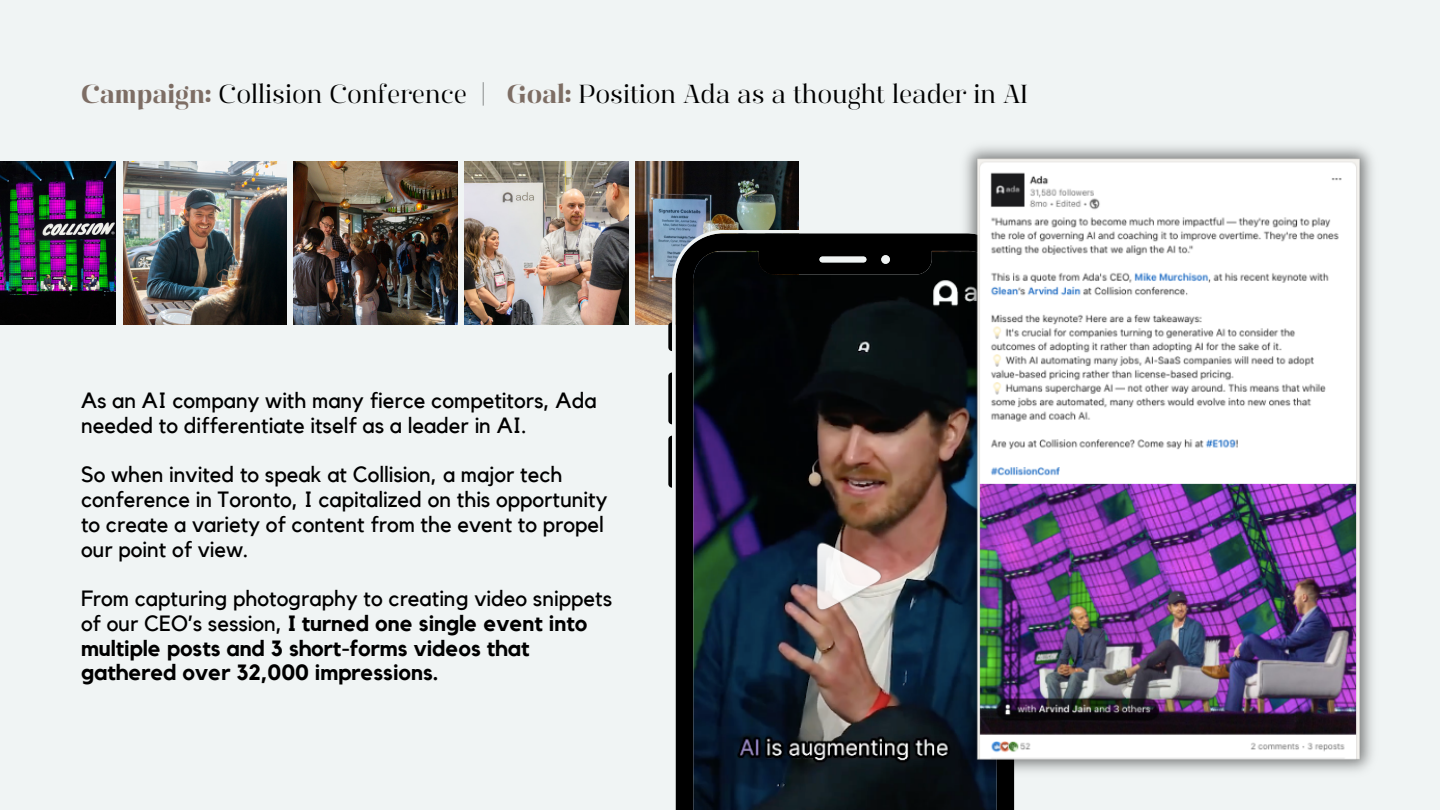
<style>
.page{position:relative;width:1440px;height:810px;background:#f0f4f4}
.page>*{position:absolute;margin:0;border:0;box-sizing:border-box;transform-origin:0 0}
.t1{font:26px "Manison 400";color:#000}
.t2{font:22px/24.8px "Kollektif";color:#000}
.t3{font:700 22px/24.8px "Kollektif";color:#000}
.s1{font-family:"Manison 700";color:#7d6d64}
.s2{font-weight:400}
</style>
<div class="page">
<img style="left:0;top:161px;width:116px;height:164px">
<img style="left:123px;top:161px;width:163px;height:164px">
<img style="left:294px;top:161px;width:163px;height:164px">
<img style="left:465px;top:161px;width:163px;height:164px">
<img style="left:636px;top:161px;width:162px;height:164px">
<svg style="left:668px;top:322px;width:4px;height:29px"></svg>
<svg style="left:668px;top:372px;width:4px;height:52px"></svg>
<svg style="left:668px;top:436px;width:4px;height:52px"></svg>
<img style="left:672px;top:230px;width:343px;height:580px">
<img style="left:954px;top:146px;width:419px;height:650px">
<p class="t1" style="left:81px;top:79px;width:948px"><span class="s1">Campaign:</span> Collision Conference | <span class="s1">Goal:</span> Position Ada as a thought leader in AI</p>
<p class="t2" style="left:81px;top:389px;width:517px">As an AI company with many fierce competitors, Ada needed to differentiate itself as a leader in AI.</p>
<p class="t2" style="left:81px;top:463px;width:528px">So when invited to speak at Collision, a major tech conference in Toronto, I capitalized on this opportunity to create a variety of content from the event to propel our point of view.</p>
<p class="t3" style="left:81px;top:587px;width:533px"><span class="s2">From capturing photography to creating video snippets of our CEO’s session,</span> I turned one single event into multiple posts and 3 short-forms videos that gathered over 32,000 impressions.</p>
</div>
